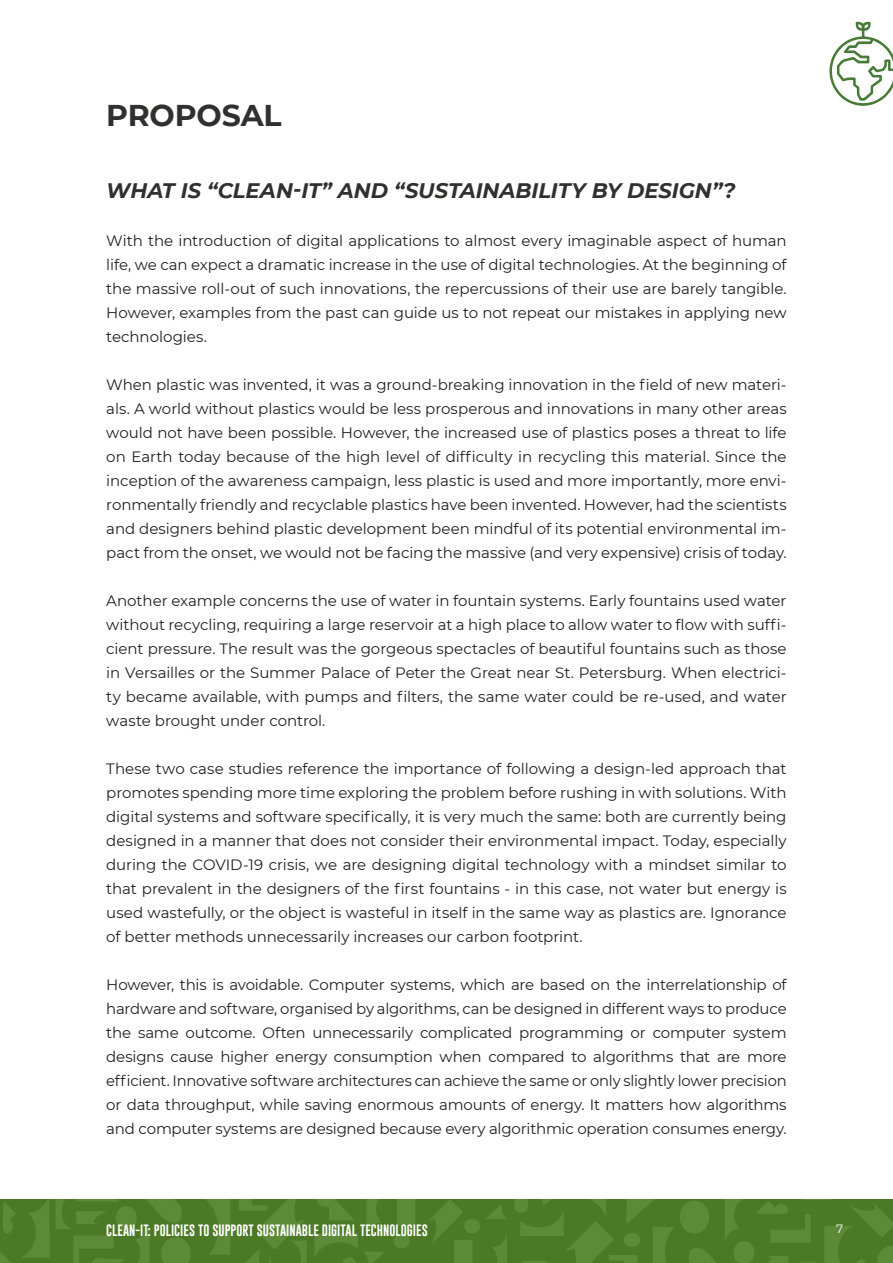
<style>
.page{position:relative;width:893px;height:1263px;background:#fff}
.page>*{position:absolute;margin:0;border:0;box-sizing:border-box;transform-origin:0 0}
.titolo_capitolo{font:700 30px "Montserrat";letter-spacing:-.005em;color:#30302e}
.normale{font:italic 700 21px "Montserrat";color:#30302e}
.normale-2{font:15px/24px "Montserrat";letter-spacing:-.005em;color:#231f20;text-align:justify}
.t1{font:12px "Gobold";color:#fff}
.t2{font:12px "Montserrat";color:#fff}
</style>
<div class="page">
<div style="left:0;top:1199px;width:893px;height:64px;background:#4b7926"></div>
<svg style="left:514px;top:1199px;width:379px;height:64px"></svg>
<svg style="left:430px;top:1200px;width:77px;height:63px"></svg>
<svg style="left:0;top:1199px;width:415px;height:64px"></svg>
<svg style="left:829px;top:22px;width:64px;height:84px"></svg>
<p class="titolo_capitolo" style="left:106px;top:94px;width:177px">PROPOSAL</p>
<p class="normale" style="left:106px;top:175px;width:631px">WHAT IS “CLEAN-IT” AND “SUSTAINABILITY BY DESIGN”?</p>
<p class="normale-2" style="left:106px;top:228px;width:682px">With the introduction of digital applications to almost every imaginable aspect of human life, we can expect a dramatic increase in the use of digital technologies. At the beginning of the massive roll-out of such innovations, the repercussions of their use are barely tangible.<br>However, examples from the past can guide us to not repeat our mistakes in applying new technologies.</p>
<p class="normale-2" style="left:106px;top:372px;width:682px">When plastic was invented, it was a ground-breaking innovation in the field of new materi&shy;als. A world without plastics would be less prosperous and innovations in many other areas would not have been possible. However, the increased use of plastics poses a threat to life on Earth today because of the high level of difficulty in recycling this material. Since the inception of the awareness campaign, less plastic is used and more importantly, more envi&shy;ronmentally friendly and recyclable plastics have been invented. However, had the scientists and designers behind plastic development been mindful of its potential environmental im&shy;pact from the onset, we would not be facing the massive (and very expensive) crisis of today.</p>
<p class="normale-2" style="left:106px;top:588px;width:682px">Another example concerns the use of water in fountain systems. Early fountains used water without recycling, requiring a large reservoir at a high place to allow water to flow with suffi&shy;cient pressure. The result was the gorgeous spectacles of beautiful fountains such as those in Versailles or the Summer Palace of Peter the Great near St. Petersburg. When electrici&shy;ty became available, with pumps and filters, the same water could be re-used, and water waste brought under control.</p>
<p class="normale-2" style="left:106px;top:756px;width:682px">These two case studies reference the importance of following a design-led approach that promotes spending more time exploring the problem before rushing in with solutions. With digital systems and software specifically, it is very much the same: both are currently being designed in a manner that does not consider their environmental impact. Today, especially during the COVID-19 crisis, we are designing digital technology with a mindset similar to that prevalent in the designers of the first fountains - in this case, not water but energy is used wastefully, or the object is wasteful in itself in the same way as plastics are. Ignorance of better methods unnecessarily increases our carbon footprint.</p>
<p class="normale-2" style="left:106px;top:972px;width:682px">However, this is avoidable. Computer systems, which are based on the interrelationship of hardware and software, organised by algorithms, can be designed in different ways to produce the same outcome. Often unnecessarily complicated programming or computer system designs cause higher energy consumption when compared to algorithms that are more efficient. Innovative software architectures can achieve the same or only slightly lower precision or data throughput, while saving enormous amounts of energy. It matters how algorithms and computer systems are designed because every algorithmic operation consumes energy.</p>
<p class="t1" style="left:106px;top:1223px;width:323px">CLEAN-IT: POLICIES TO SUPPORT SUSTAINABLE DIGITAL TECHNOLOGIES</p>
<p class="t2" style="left:836px;top:1221px;width:9px">7</p>
</div>
